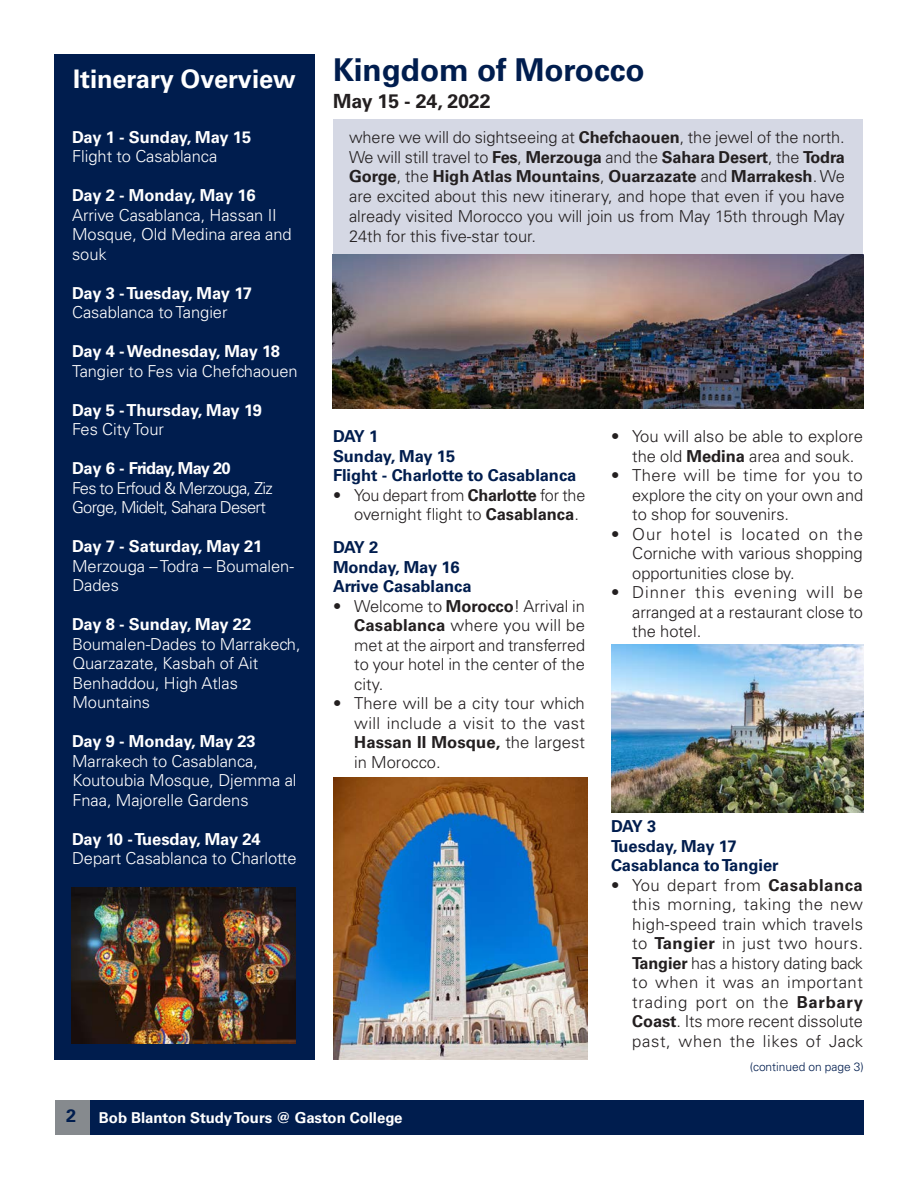
<style>
.page{position:relative;width:918px;height:1188px;background:#fff}
.page>*{position:absolute;margin:0;border:0;box-sizing:border-box;transform-origin:0 0}
.t1{font:700 31.5px "Univers LT Std";letter-spacing:-.005em;color:#001d4e}
.t2{font:700 25.5px "Univers LT Std";letter-spacing:-.005em;color:#fff}
.t3{font:700 19.5px "Univers LT Std";letter-spacing:-.005em;color:#231f20}
.t4{font:700 18px "Univers LT Std";color:#001d4e}
.indent{font:300 16.5px/19.5px "Univers LT Std";letter-spacing:-.005em;color:#231f20;text-align:justify}
.indent-2{font:300 16.5px/19.5px "Univers LT Std";letter-spacing:-.005em;color:#fff}
.t5{font:700 16.5px "Univers LT Std";letter-spacing:-.01em;color:#fff}
.indent-3{font:700 16.5px "Univers LT Std";letter-spacing:-.005em;color:#001d4e}
.indent-4{font:300 16.5px/19.5px "Univers LT Std";letter-spacing:-.045em;color:#fff}
.t6{font:700 16.5px "Univers LT Std";letter-spacing:-.045em;color:#fff}
.t7{font:700 15px "Univers LT Std";letter-spacing:-.005em;color:#fff}
.t8{font:300 12px "Univers LT Std";letter-spacing:-.005em;color:#001d4e}
.s1{font-weight:700}
</style>
<div class="page">
<div style="left:55px;top:1100px;width:809px;height:34px;background:#001d4e"></div>
<div style="left:55px;top:1100px;width:34px;height:34px;background:#868a8e"></div>
<div style="left:54px;top:54px;width:261px;height:1005px;background:#001d4e"></div>
<div style="left:334px;top:120px;width:529px;height:135px;background:#d5d8e4"></div>
<img style="left:332px;top:255px;width:532px;height:154px">
<img style="left:611px;top:645px;width:252px;height:167px">
<img style="left:333px;top:777px;width:255px;height:282px">
<img style="left:71px;top:888px;width:225px;height:155px">
<p class="t2" style="left:73px;top:64px;width:224px">Itinerary Overview</p>
<p class="t1" style="left:333px;top:52px;width:313px">Kingdom of Morocco</p>
<p class="t3" style="left:333px;top:90px;width:159px">May 15 - 24, 2022</p>
<p class="t5" style="left:72px;top:127px;width:181px">Day 1 - Sunday, May 15</p>
<p class="indent-2" style="left:72px;top:147px;width:147px">Flight to Casablanca</p>
<p class="t5" style="left:72px;top:186px;width:185px">Day 2 - Monday, May 16</p>
<p class="indent-2" style="left:72px;top:205px;width:221px">Arrive Casablanca, Hassan II<br>Mosque, Old Medina area and souk</p>
<p class="t5" style="left:72px;top:283px;width:182px">Day 3 - Tuesday, May 17</p>
<p class="indent-2" style="left:72px;top:303px;width:157px">Casablanca to Tangier</p>
<p class="t5" style="left:72px;top:342px;width:210px">Day 4 - Wednesday, May 18</p>
<p class="indent-2" style="left:72px;top:361px;width:227px">Tangier to Fes via Chefchaouen</p>
<p class="t5" style="left:72px;top:400px;width:191px">Day 5 - Thursday, May 19</p>
<p class="indent-2" style="left:72px;top:420px;width:93px">Fes City Tour</p>
<p class="t6" style="left:72px;top:459px;width:160px">Day 6 - Friday, May 20</p>
<p class="indent-4" style="left:72px;top:478px;width:202px">Fes to Erfoud &amp; Merzouga, Ziz<br>Gorge, Midelt, Sahara Desert</p>
<p class="t5" style="left:72px;top:537px;width:192px">Day 7 - Saturday, May 21</p>
<p class="indent-2" style="left:72px;top:556px;width:223px">Merzouga – Todra – Boumalen-<br>Dades</p>
<p class="t5" style="left:72px;top:615px;width:181px">Day 8 - Sunday, May 22</p>
<p class="indent-2" style="left:72px;top:634px;width:230px">Boumalen-Dades to Marrakech,<br>Quarzazate, Kasbah of Ait<br>Benhaddou, High Atlas<br>Mountains</p>
<p class="t5" style="left:72px;top:732px;width:185px">Day 9 - Monday, May 23</p>
<p class="indent-2" style="left:72px;top:751px;width:226px">Marrakech to Casablanca,<br>Koutoubia Mosque, Djemma al<br>Fnaa, Majorelle Gardens</p>
<p class="t5" style="left:72px;top:829px;width:190px">Day 10 - Tuesday, May 24</p>
<p class="indent-2" style="left:72px;top:849px;width:226px">Depart Casablanca to Charlotte</p>
<p class="indent" style="left:349px;top:127px;width:497px">where we will do sightseeing at <span class="s1">Chefchaouen</span>, the jewel of the north.<br>We will still travel to <span class="s1">Fes</span>, <span class="s1">Merzouga</span> and the <span class="s1">Sahara Desert</span>, the <span class="s1">Todra Gorge</span>, the <span class="s1">High Atlas Mountains</span>, <span class="s1">Ouarzazate</span> and <span class="s1">Marrakesh</span>. We are excited about this new itinerary, and hope that even if you have already visited Morocco you will join us from May 15th through May 24th for this five-star tour.</p>
<p class="indent-3" style="left:333px;top:427px;width:47px">DAY 1</p>
<p class="indent-3" style="left:333px;top:446px;width:124px">Sunday, May 15</p>
<p class="indent-3" style="left:333px;top:466px;width:245px">Flight - Charlotte to Casablanca</p>
<p class="indent" style="left:354px;top:485px;width:233px;text-indent:-21px">• You depart from <span class="s1">Charlotte</span> for the overnight flight to <span class="s1">Casablanca</span>.</p>
<p class="indent-3" style="left:333px;top:538px;width:47px">DAY 2</p>
<p class="indent-3" style="left:333px;top:557px;width:128px">Monday, May 16</p>
<p class="indent-3" style="left:333px;top:577px;width:140px">Arrive Casablanca</p>
<p class="indent" style="left:354px;top:596px;width:232px;text-indent:-21px">• Welcome to <span class="s1">Morocco</span>! Arrival in <span class="s1">Casablanca</span> where you will be met at the airport and transferred to your hotel in the center of the city.</p>
<p class="indent" style="left:354px;top:694px;width:232px;text-indent:-21px">• There will be a city tour which will include a visit to the vast <span class="s1">Hassan II Mosque,</span> the largest in Morocco.</p>
<p class="indent" style="left:632px;top:427px;width:232px;text-indent:-21px">• You will also be able to explore the old <span class="s1">Medina</span> area and souk.</p>
<p class="indent" style="left:632px;top:466px;width:232px;text-indent:-21px">• There will be time for you to explore the city on your own and to shop for souvenirs.</p>
<p class="indent" style="left:632px;top:524px;width:232px;text-indent:-21px">• Our hotel is located on the Corniche with various shopping opportunities close by.</p>
<p class="indent" style="left:632px;top:583px;width:232px;text-indent:-21px">• Dinner this evening will be arranged at a restaurant close to the hotel.</p>
<p class="indent-3" style="left:611px;top:817px;width:47px">DAY 3</p>
<p class="indent-3" style="left:611px;top:836px;width:127px">Tuesday, May 17</p>
<p class="indent-3" style="left:611px;top:856px;width:169px">Casablanca to Tangier</p>
<p class="indent" style="left:632px;top:875px;width:232px;text-indent:-21px">• You depart from <span class="s1">Casablanca </span>this morning, taking the new high-speed train which travels to <span class="s1">Tangier</span> in just two hours.<br><span class="s1">Tangier</span> has a history dating back to when it was an important trading port on the <span class="s1">Barbary Coast</span>. Its more recent dissolute past, when the likes of Jack</p>
<p class="t8" style="left:750px;top:1060px;width:116px">(continued on page 3)</p>
<p class="t4" style="left:66px;top:1105px;width:12px">2</p>
<p class="t7" style="left:99px;top:1109px;width:305px">Bob Blanton Study Tours @ Gaston College</p>
</div>
